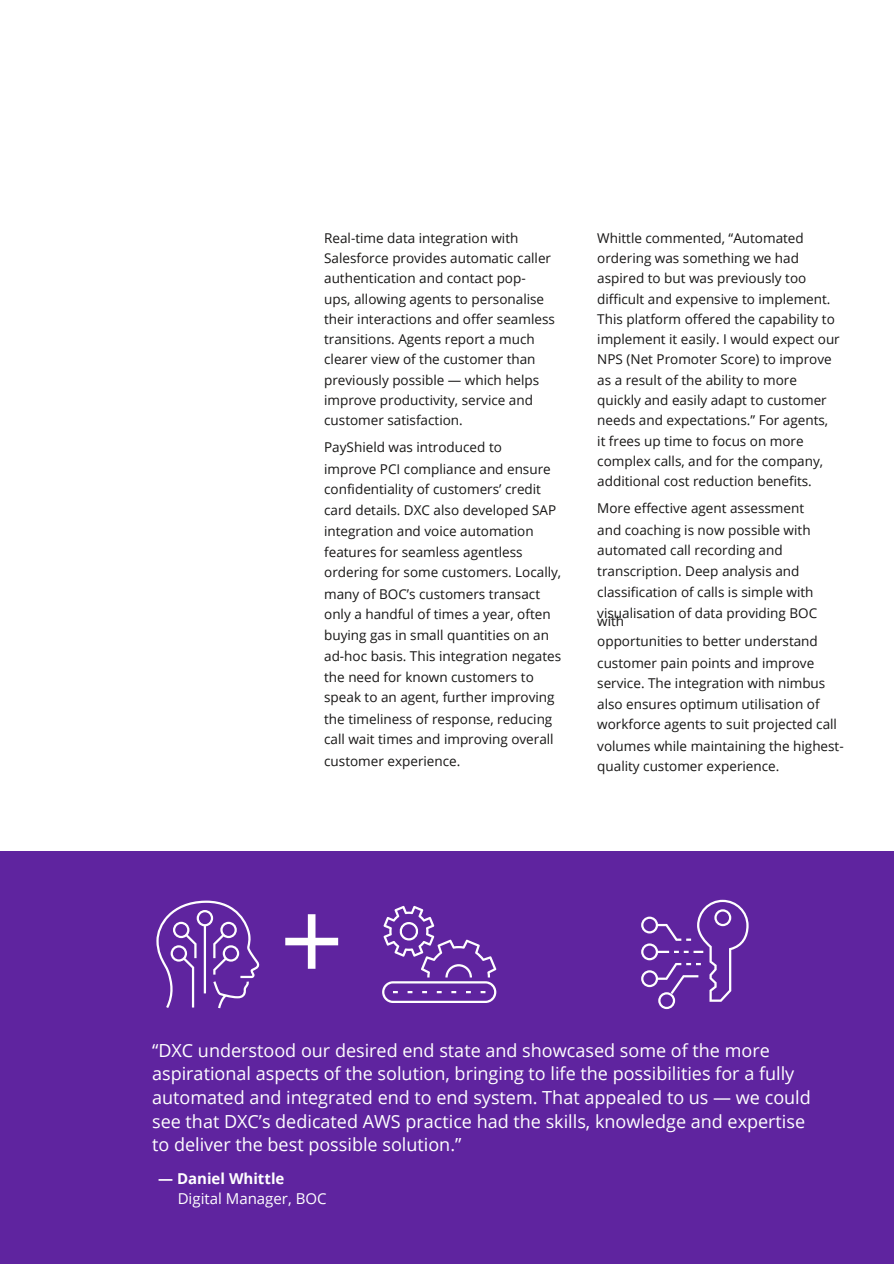
<style>
.page{position:relative;width:894px;height:1264px;background:#fff}
.page>*{position:absolute;margin:0;border:0;box-sizing:border-box;transform-origin:0 0}
.t1{font:112.65px "Open Sans";color:#fff}
.t2{font:18px/23.7px "Open Sans";color:#fff}
.t3{font:15px "Open Sans";color:#fff}
.t4{font:700 15px "Open Sans";color:#fff}
.t5{font:13.5px/20.2px "Open Sans";color:#171615}
</style>
<div class="page">
<div style="left:0;top:851px;width:893px;height:412px;background:#5f249f"></div>
<svg style="left:156px;top:899px;width:592px;height:110px"></svg>
<p class="t5" style="left:324px;top:227px;width:228px">Real-time data integration with<br>Salesforce provides automatic caller authentication and contact pop-</p>
<p class="t5" style="left:324px;top:288px;width:232px">ups, allowing agents to personalise their interactions and offer seamless transitions. Agents report a much clearer view of the customer than previously possible — which helps improve productivity, service and customer satisfaction.</p>
<p class="t5" style="left:324px;top:437px;width:179px">PayShield was introduced to</p>
<p class="t5" style="left:324px;top:458px;width:228px">improve PCI compliance and ensure</p>
<p class="t5" style="left:324px;top:478px;width:218px">confidentiality of customers’ credit</p>
<p class="t5" style="left:324px;top:500px;width:233px">card details. DXC also developed SAP</p>
<p class="t5" style="left:324px;top:520px;width:211px">integration and voice automation</p>
<p class="t5" style="left:324px;top:541px;width:200px">features for seamless agentless</p>
<p class="t5" style="left:324px;top:562px;width:238px">ordering for some customers. Locally,</p>
<p class="t5" style="left:324px;top:583px;width:217px">many of BOC’s customers transact</p>
<p class="t5" style="left:324px;top:603px;width:228px">only a handful of times a year, often</p>
<p class="t5" style="left:324px;top:625px;width:226px">buying gas in small quantities on an</p>
<p class="t5" style="left:324px;top:645px;width:238px">ad-hoc basis. This integration negates</p>
<p class="t5" style="left:324px;top:666px;width:211px">the need for known customers to</p>
<p class="t5" style="left:324px;top:687px;width:232px">speak to an agent, further improving</p>
<p class="t5" style="left:324px;top:708px;width:229px">the timeliness of response, reducing</p>
<p class="t5" style="left:324px;top:728px;width:231px">call wait times and improving overall</p>
<p class="t5" style="left:324px;top:750px;width:138px">customer experience.</p>
<p class="t5" style="left:597px;top:227px;width:244px">Whittle commented, “Automated ordering was something we had aspired to but was previously too difficult and expensive to implement.<br>This platform offered the capability to implement it easily. I would expect our NPS (Net Promoter Score) to improve as a result of the ability to more</p>
<p class="t5" style="left:597px;top:389px;width:232px">quickly and easily adapt to customer needs and expectations.” For agents,</p>
<p class="t5" style="left:597px;top:430px;width:227px">it frees up time to focus on more complex calls, and for the company, additional cost reduction benefits.</p>
<p class="t5" style="left:597px;top:498px;width:208px">More effective agent assessment</p>
<p class="t5" style="left:597px;top:519px;width:215px">and coaching is now possible with</p>
<p class="t5" style="left:597px;top:539px;width:187px">automated call recording and</p>
<p class="t5" style="left:597px;top:561px;width:203px">transcription. Deep analysis and</p>
<p class="t5" style="left:597px;top:581px;width:218px">classification of calls is simple with</p>
<p class="t5" style="left:597px;top:602px;width:221px">visualisation of data providing BOC</p>
<p class="t5" style="left:597px;top:610px;width:28px">with</p>
<p class="t5" style="left:597px;top:630px;width:222px">opportunities to better understand</p>
<p class="t5" style="left:597px;top:652px;width:218px">customer pain points and improve</p>
<p class="t5" style="left:597px;top:672px;width:229px">service. The integration with nimbus</p>
<p class="t5" style="left:597px;top:693px;width:224px">also ensures optimum utilisation of</p>
<p class="t5" style="left:597px;top:714px;width:241px">workforce agents to suit projected call</p>
<p class="t5" style="left:597px;top:735px;width:248px">volumes while maintaining the highest-</p>
<p class="t5" style="left:597px;top:755px;width:184px">quality customer experience.</p>
<p class="t1" style="left:279px;top:860px;width:66px">+</p>
<p class="t2" style="left:152px;top:1037px;width:660px">“DXC understood our desired end state and showcased some of the more aspirational aspects of the solution, bringing to life the possibilities for a fully automated and integrated end to end system. That appealed to us — we could see that DXC’s dedicated AWS practice had the skills, knowledge and expertise to deliver the best possible solution.”</p>
<p class="t4" style="left:158px;top:1168px;width:128px">— Daniel Whittle</p>
<p class="t3" style="left:178px;top:1188px;width:150px">Digital Manager, BOC</p>
</div>
